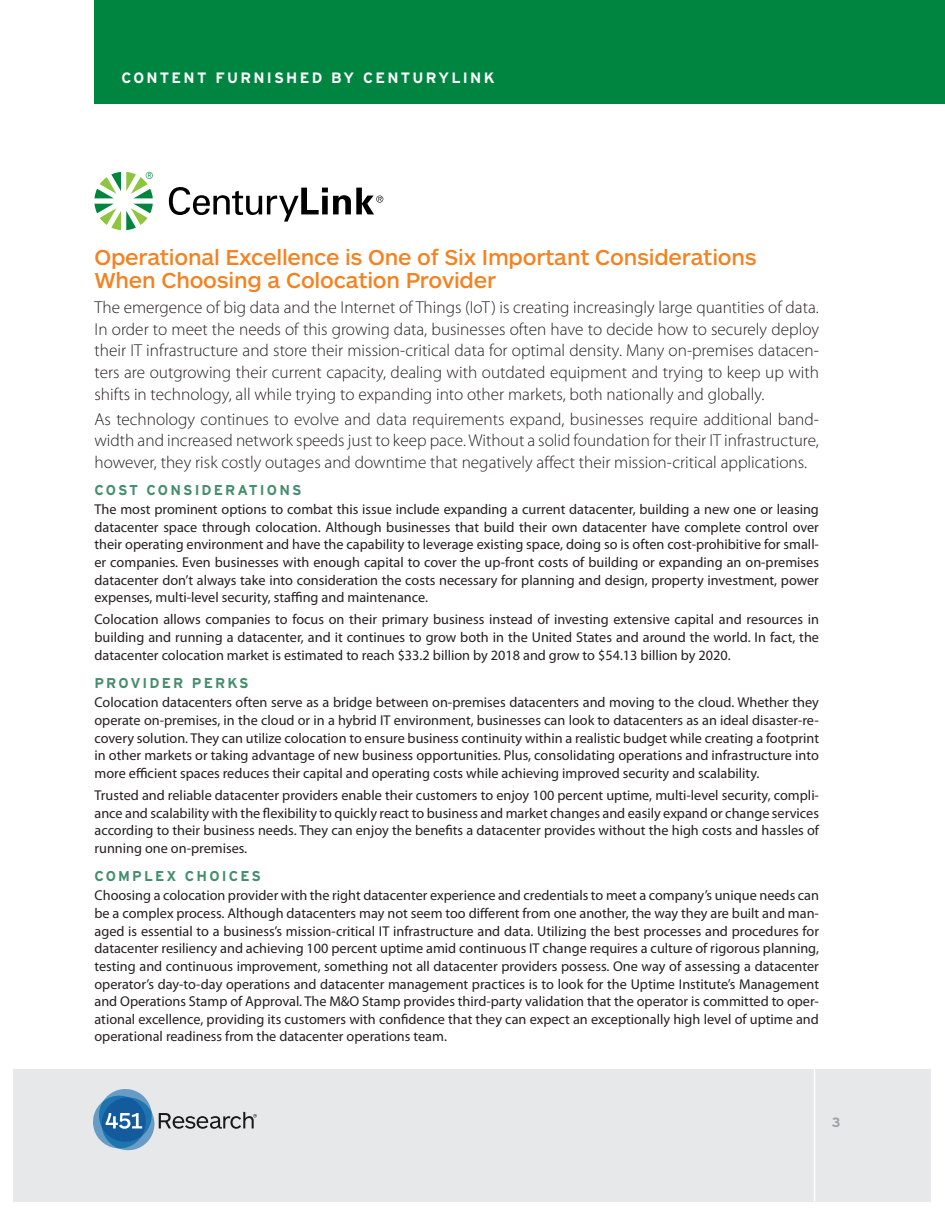
<style>
.page{position:relative;width:945px;height:1215px;background:#fff}
.page>*{position:absolute;margin:0;border:0;box-sizing:border-box;transform-origin:0 0}
.Hed_15{font:500 22.5px/22.5px "ARS Maquette Pro";letter-spacing:-.01em;color:#f58220}
.Myriad_Intro{font:300 17.25px/21.8px "Myriad Pro";color:#231f20;text-align:justify}
.Header{font:700 15px "Interstate";letter-spacing:.15em;color:#fff}
.Myriad_Body{font:14.25px/17.7px "Myriad Pro";color:#231f20;text-align:justify}
.Channel_SubHed_190{font:700 14.25px "Interstate";letter-spacing:.15em;color:#458d6d}
.Hed_110_Solid_w_Rule{font:700 13.5px "Interstate";color:#a0a3a9}
</style>
<div class="page">
<div style="left:14px;top:1069px;width:918px;height:133px;background:#e7e8e9"></div>
<svg style="left:93px;top:1089px;width:164px;height:61px"></svg>
<hr style="left:814px;top:1069px;width:1px;height:133px;background:#fff">
<div style="left:94px;top:0;width:851px;height:104px;background:#008540"></div>
<svg style="left:94px;top:204px;width:59px;height:26px"></svg>
<svg style="left:94px;top:172px;width:59px;height:26px"></svg>
<svg style="left:169px;top:187px;width:214px;height:35px"></svg>
<p class="Header" style="left:122px;top:69px;width:375px">CONTENT FURNISHED BY CENTURYLINK</p>
<p class="Hed_15" style="left:94px;top:245px;width:664px">Operational Excellence is One of Six Important Considerations<br>When Choosing a Colocation Provider</p>
<p class="Myriad_Intro" style="left:94px;top:296px;width:726px">The emergence of big data and the Internet of Things (IoT) is creating increasingly large quantities of data.<br>In order to meet the needs of this growing data, businesses often have to decide how to securely deploy their IT infrastructure and store their mission-critical data for optimal density. Many on-premises datacen&shy;ters are outgrowing their current capacity, dealing with outdated equipment and trying to keep up with shifts in technology, all while trying to expanding into other markets, both nationally and globally.</p>
<p class="Myriad_Intro" style="left:94px;top:408px;width:726px">As technology continues to evolve and data requirements expand, businesses require additional band&shy;width and increased network speeds just to keep pace. Without a solid foundation for their IT infrastructure, however, they risk costly outages and downtime that negatively affect their mission-critical applications.</p>
<p class="Channel_SubHed_190" style="left:94px;top:481px;width:209px">COST CONSIDERATIONS</p>
<p class="Myriad_Body" style="left:94px;top:500px;width:726px">The most prominent options to combat this issue include expanding a current datacenter, building a new one or leasing datacenter space through colocation. Although businesses that build their own datacenter have complete control over their operating environment and have the capability to leverage existing space, doing so is often cost-prohibitive for small&shy;er companies. Even businesses with enough capital to cover the up-front costs of building or expanding an on-premises datacenter don’t always take into consideration the costs necessary for planning and design, property investment, power expenses, multi-level security, staffing and maintenance.</p>
<p class="Myriad_Body" style="left:94px;top:611px;width:726px">Colocation allows companies to focus on their primary business instead of investing extensive capital and resources in building and running a datacenter, and it continues to grow both in the United States and around the world. In fact, the datacenter colocation market is estimated to reach $33.2 billion by 2018 and grow to $54.13 billion by 2020.</p>
<p class="Channel_SubHed_190" style="left:94px;top:674px;width:156px">PROVIDER PERKS</p>
<p class="Myriad_Body" style="left:94px;top:693px;width:726px">Colocation datacenters often serve as a bridge between on-premises datacenters and moving to the cloud. Whether they operate on-premises, in the cloud or in a hybrid IT environment, businesses can look to datacenters as an ideal disaster-re&shy;covery solution. They can utilize colocation to ensure business continuity within a realistic budget while creating a footprint in other markets or taking advantage of new business opportunities. Plus, consolidating operations and infrastructure into more efficient spaces reduces their capital and operating costs while achieving improved security and scalability.</p>
<p class="Myriad_Body" style="left:94px;top:786px;width:726px">Trusted and reliable datacenter providers enable their customers to enjoy 100 percent uptime, multi-level security, compli&shy;ance and scalability with the flexibility to quickly react to business and market changes and easily expand or change services according to their business needs. They can enjoy the benefits a datacenter provides without the high costs and hassles of running one on-premises.</p>
<p class="Channel_SubHed_190" style="left:94px;top:868px;width:168px">COMPLEX CHOICES</p>
<p class="Myriad_Body" style="left:94px;top:887px;width:726px">Choosing a colocation provider with the right datacenter experience and credentials to meet a company’s unique needs can be a complex process. Although datacenters may not seem too different from one another, the way they are built and man&shy;aged is essential to a business’s mission-critical IT infrastructure and data. Utilizing the best processes and procedures for datacenter resiliency and achieving 100 percent uptime amid continuous IT change requires a culture of rigorous planning, testing and continuous improvement, something not all datacenter providers possess. One way of assessing a datacenter operator’s day-to-day operations and datacenter management practices is to look for the Uptime Institute’s Management and Operations Stamp of Approval. The M&amp;O Stamp provides third-party validation that the operator is committed to oper&shy;ational excellence, providing its customers with confidence that they can expect an exceptionally high level of uptime and operational readiness from the datacenter operations team.</p>
<p class="Hed_110_Solid_w_Rule" style="left:832px;top:1114px;width:10px">3</p>
</div>
